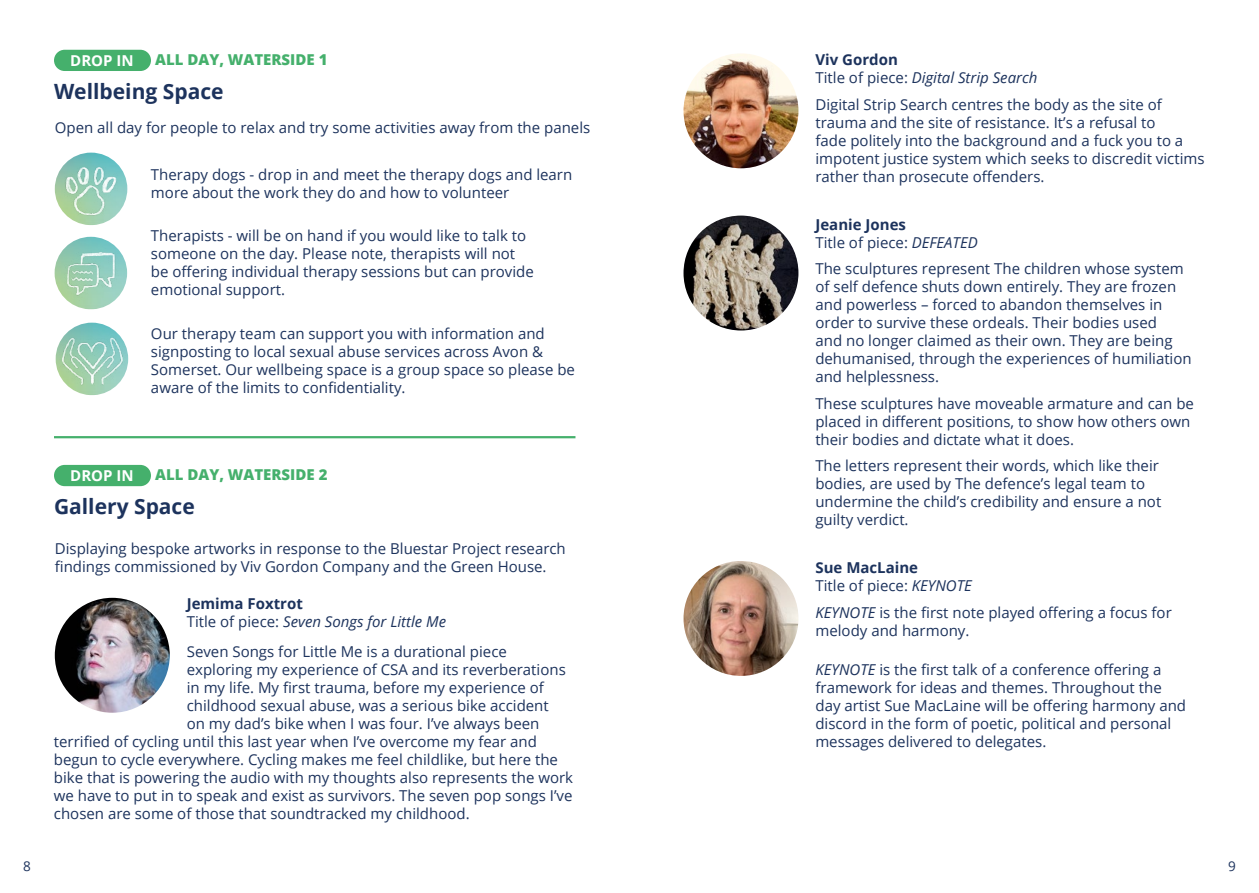
<style>
.page{position:relative;width:1259px;height:893px;background:#fff}
.page>*{position:absolute;margin:0;border:0;box-sizing:border-box;transform-origin:0 0}
.t1{font:700 21px "Open Sans";color:#1d335d}
.t2{font:15px/18px "Open Sans";color:#1d335d}
.t3{font:italic 15px/18px "Open Sans";color:#1d335d}
.t4{font:800 15px "Open Sans";color:#45b06c}
.t5{font:700 15px "Open Sans";color:#fff}
.t6{font:13.5px "Open Sans";color:#1d335d}
.s1{font-weight:700;font-style:normal}
.s2{font-style:normal}
.s3{font-weight:700}
.s4{font-style:italic}
</style>
<div class="page">
<div style="left:54px;top:50px;width:97px;height:21px;background:#45b06c;border-radius:11px"></div>
<div style="left:54px;top:465px;width:97px;height:21px;background:#45b06c;border-radius:11px"></div>
<img style="left:54px;top:152px;width:75px;height:243px">
<img style="left:55px;top:237px;width:72px;height:72px;border-radius:36px">
<img style="left:56px;top:323px;width:72px;height:72px;border-radius:36px">
<hr style="left:54px;top:436px;width:521px;height:2px;background:#45b06c">
<img style="left:55px;top:598px;width:115px;height:115px;border-radius:57px">
<img style="left:683px;top:53px;width:115px;height:115px;border-radius:57px">
<img style="left:683px;top:216px;width:115px;height:114px;border-radius:57px">
<img style="left:683px;top:561px;width:115px;height:115px;border-radius:57px">
<p class="t4" style="left:155px;top:49px;width:174px">ALL DAY, WATERSIDE 1</p>
<h1 class="t1" style="left:54px;top:77px;width:171px">Wellbeing Space</h1>
<p class="t5" style="left:70px;top:50px;width:65px">DROP IN</p>
<p class="t2" style="left:55px;top:118px;width:537px">Open all day for people to relax and try some activities away from the panels</p>
<p class="t2" style="left:151px;top:165px;width:423px">Therapy dogs - drop in and meet the therapy dogs and learn more about the work they do and how to volunteer</p>
<p class="t2" style="left:151px;top:226px;width:384px">Therapists - will be on hand if you would like to talk to someone on the day. Please note, therapists will not be offering individual therapy sessions but can provide emotional support.</p>
<p class="t2" style="left:151px;top:324px;width:425px">Our therapy team can support you with information and signposting to local sexual abuse services across Avon &amp; Somerset. Our wellbeing space is a group space so please be aware of the limits to confidentiality.</p>
<p class="t5" style="left:70px;top:465px;width:65px">DROP IN</p>
<p class="t4" style="left:155px;top:463px;width:174px">ALL DAY, WATERSIDE 2</p>
<h1 class="t1" style="left:54px;top:491px;width:142px">Gallery Space</h1>
<p class="t2" style="left:55px;top:539px;width:512px">Displaying bespoke artworks in response to the Bluestar Project research findings commissioned by Viv Gordon Company and the Green House.</p>
<p class="t3" style="left:187px;top:594px;width:261px"><span class="s1">Jemima Foxtrot<br></span><span class="s2">Title of piece:</span> Seven Songs for Little Me</p>
<p class="t2" style="left:187px;top:642px;width:322px">Seven Songs for Little Me is a durational piece</p>
<p class="t2" style="left:187px;top:660px;width:380px">exploring my experience of CSA and its reverberations</p>
<p class="t2" style="left:187px;top:678px;width:359px">in my life. My first trauma, before my experience of</p>
<p class="t2" style="left:187px;top:696px;width:363px">childhood sexual abuse, was a serious bike accident</p>
<p class="t2" style="left:187px;top:714px;width:354px">on my dad’s bike when I was four. I’ve always been</p>
<p class="t2" style="left:54px;top:732px;width:484px">terrified of cycling until this last year when I’ve overcome my fear and</p>
<p class="t2" style="left:54px;top:750px;width:505px">begun to cycle everywhere. Cycling makes me feel childlike, but here the</p>
<p class="t2" style="left:54px;top:768px;width:521px">bike that is powering the audio with my thoughts also represents the work</p>
<p class="t2" style="left:54px;top:786px;width:520px">we have to put in to speak and exist as survivors. The seven pop songs I’ve</p>
<p class="t2" style="left:54px;top:804px;width:417px">chosen are some of those that soundtracked my childhood.</p>
<p class="t3" style="left:815px;top:51px;width:223px"><span class="s1">Viv Gordon<br></span><span class="s2">Title of piece:</span> Digital Strip Search</p>
<p class="t2" style="left:815px;top:95px;width:390px">Digital Strip Search centres the body as the site of trauma and the site of resistance. It’s a refusal to<br>fade politely into the background and a fuck you to a impotent justice system which seeks to discredit victims rather than prosecute offenders.</p>
<p class="t2" style="left:815px;top:215px;width:164px"><span class="s3">Jeanie Jones<br></span>Title of piece: <span class="s4">DEFEATED</span></p>
<p class="t2" style="left:815px;top:259px;width:378px">The sculptures represent The children whose system of self defence shuts down entirely. They are frozen and powerless – forced to abandon themselves in order to survive these ordeals. Their bodies used<br>and no longer claimed as their own. They are being dehumanised, through the experiences of humiliation and helplessness.</p>
<p class="t2" style="left:815px;top:394px;width:380px">These sculptures have moveable armature and can be placed in different positions, to show how others own their bodies and dictate what it does.</p>
<p class="t2" style="left:815px;top:456px;width:347px">The letters represent their words, which like their bodies, are used by The defence’s legal team to undermine the child’s credibility and ensure a not guilty verdict.</p>
<p class="t2" style="left:815px;top:558px;width:158px"><span class="s3">Sue MacLaine<br></span>Title of piece: <span class="s4">KEYNOTE</span></p>
<p class="t2" style="left:815px;top:603px;width:358px"><span class="s4">KEYNOTE</span> is the first note played offering a focus for melody and harmony.</p>
<p class="t2" style="left:815px;top:660px;width:372px"><span class="s4">KEYNOTE</span> is the first talk of a conference offering a framework for ideas and themes. Throughout the day artist Sue MacLaine will be offering harmony and discord in the form of poetic, political and personal messages delivered to delegates.</p>
<p class="t6" style="left:23px;top:857px;width:9px">8</p>
<p class="t6" style="left:1228px;top:857px;width:9px">9</p>
</div>
